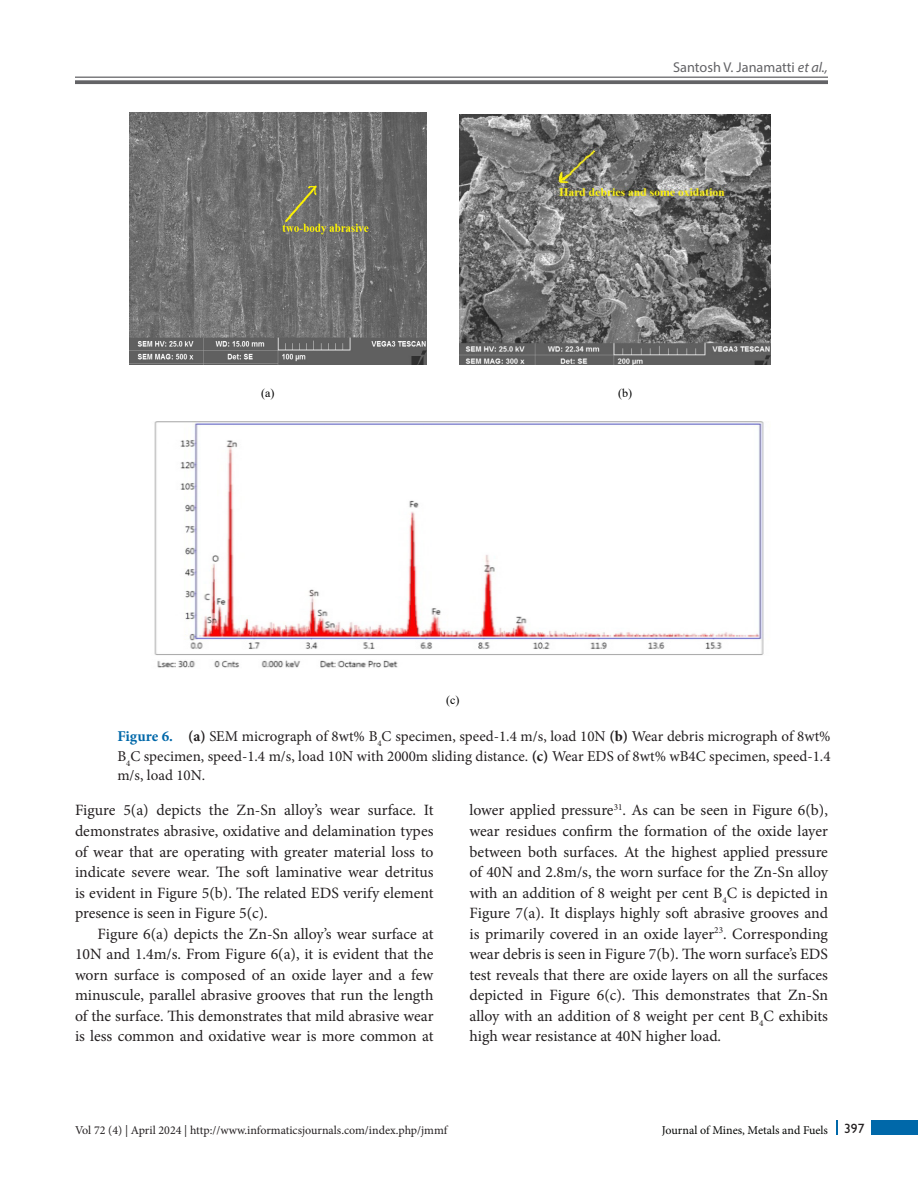
<style>
.page{position:relative;width:918px;height:1188px;background:#fff}
.page>*{position:absolute;margin:0;border:0;box-sizing:border-box;transform-origin:0 0}
.Text_Ind{font:15.75px/20.5px "Minion Pro";color:#231f20;text-align:justify}
.Text{font:15.75px/20.5px "Minion Pro";color:#231f20;text-align:justify}
.Fig_cap{font:15px/19.5px "Minion Pro";color:#231f20;text-align:justify}
.t1{font:14.25px "Myriad Pro";color:#636366}
.t2{font:12px "Minion Pro";color:#231f20}
.t3{font:12px "Minion Pro";letter-spacing:-.005em;color:#040503}
.t4{font:12px "Times New Roman";color:#000}
.s1{font-style:italic}
.s2{font-weight:700;color:#0068a9}
.s3{font-weight:700}
.s4{font-family:"Gill Sans";font-size:13.5px;color:#231f20}
</style>
<div class="page">
<hr style="left:75px;top:77px;width:753px;height:1px;background:#636366">
<svg style="left:75px;top:80px;width:753px;height:4px;background:#6f6f72"></svg>
<div style="left:872px;top:1120px;width:46px;height:15px;background:#0068a9"></div>
<svg style="left:836px;top:1120px;width:1px;height:15px"></svg>
<img style="left:130px;top:113px;width:296px;height:251px">
<img style="left:459px;top:115px;width:311px;height:250px">
<img style="left:154px;top:422px;width:610px;height:246px">
<p class="t1" style="left:673px;top:59px;width:156px">Santosh V. Janamatti <span class="s1">et al.,</span></p>
<p class="t4" style="left:261px;top:384px;width:15px">(a)</p>
<p class="t4" style="left:618px;top:384px;width:16px">(b)</p>
<p class="t4" style="left:446px;top:692px;width:15px">(c)</p>
<p class="Fig_cap" style="left:117px;top:727px;width:715px"><span class="s2">Figure 6.</span> <span class="s3">(a)</span> SEM micrograph of 8wt% B<sub>4</sub>C specimen, speed-1.4 m/s, load 10N <span class="s3">(b)</span> Wear debris micrograph of 8wt% B<sub>4</sub>C specimen, speed-1.4 m/s, load 10N with 2000m sliding distance. <span class="s3">(c)</span> Wear EDS of 8wt% wB4C specimen, speed-1.4 m/s, load 10N.</p>
<p class="Text" style="left:75px;top:800px;width:360px">Figure 5(a) depicts the Zn-Sn alloy’s wear surface. It demonstrates abrasive, oxidative and delamination types of wear that are operating with greater material loss to indicate severe wear. The soft laminative wear detritus is evident in Figure 5(b). The related EDS verify element presence is seen in Figure 5(c).</p>
<p class="Text_Ind" style="left:75px;top:923px;width:360px;text-indent:22px">Figure 6(a) depicts the Zn-Sn alloy’s wear surface at 10N and 1.4m/s. From Figure 6(a), it is evident that the worn surface is composed of an oxide layer and a few minuscule, parallel abrasive grooves that run the length of the surface. This demonstrates that mild abrasive wear is less common and oxidative wear is more common at</p>
<p class="Text_Ind" style="left:470px;top:800px;width:360px">lower applied pressure<sup>31</sup>. As can be seen in Figure 6(b), wear residues confirm the formation of the oxide layer between both surfaces. At the highest applied pressure of 40N and 2.8m/s, the worn surface for the Zn-Sn alloy with an addition of 8 weight per cent B<sub>4</sub>C is depicted in Figure 7(a). It displays highly soft abrasive grooves and is primarily covered in an oxide layer<sup>23</sup>. Corresponding wear debris is seen in Figure 7(b). The worn surface’s EDS test reveals that there are oxide layers on all the surfaces depicted in Figure 6(c). This demonstrates that Zn-Sn alloy with an addition of 8 weight per cent B<sub>4</sub>C exhibits high wear resistance at 40N higher load.</p>
<p class="t2" style="left:75px;top:1122px;width:374px">Vol 72 (4) | April 2024 | http://www.informaticsjournals.com/index.php/jmmf</p>
<p class="t3" style="left:662px;top:1122px;width:204px">Journal of Mines, Metals and Fuels <span class="s4">397</span></p>
</div>
